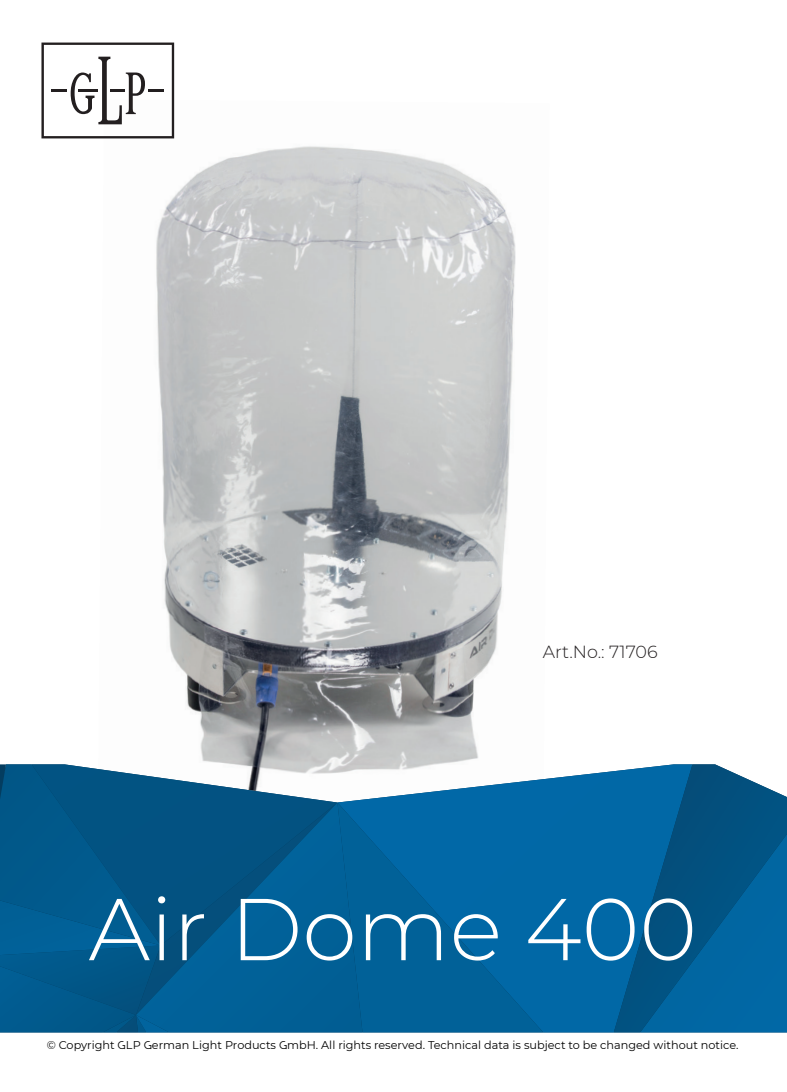
<style>
.page{position:relative;width:787px;height:1092px;background:#fff}
.page>*{position:absolute;margin:0;border:0;box-sizing:border-box;transform-origin:0 0}
.t1{font:300 87.5px "Ger Li Pro";color:#fff}
.t2{font:300 17.5px "Ger Li Pro";color:#231f20}
.t3{font:11.25px "Ger Li Pro";color:#000}
</style>
<div class="page">
<img style="left:98px;top:99px;width:418px;height:665px">
<div style="left:602px;top:771px;width:11px;height:261px;background:#0168a6"></div>
<svg style="left:613px;top:764px;width:174px;height:268px;background:#096297"></svg>
<svg style="left:41px;top:43px;width:133px;height:95px"></svg>
<svg style="left:0;top:764px;width:602px;height:268px;background:#12699b"></svg>
<h2 class="t2" style="left:542px;top:639px;width:116px">Art.No.: 71706</h2>
<h1 class="t1" style="left:88px;top:869px;width:610px">Air Dome 400</h1>
<p class="t3" style="left:47px;top:1037px;width:693px">© Copyright GLP German Light Products GmbH. All rights reserved. Technical data is subject to be changed without notice.</p>
</div>
